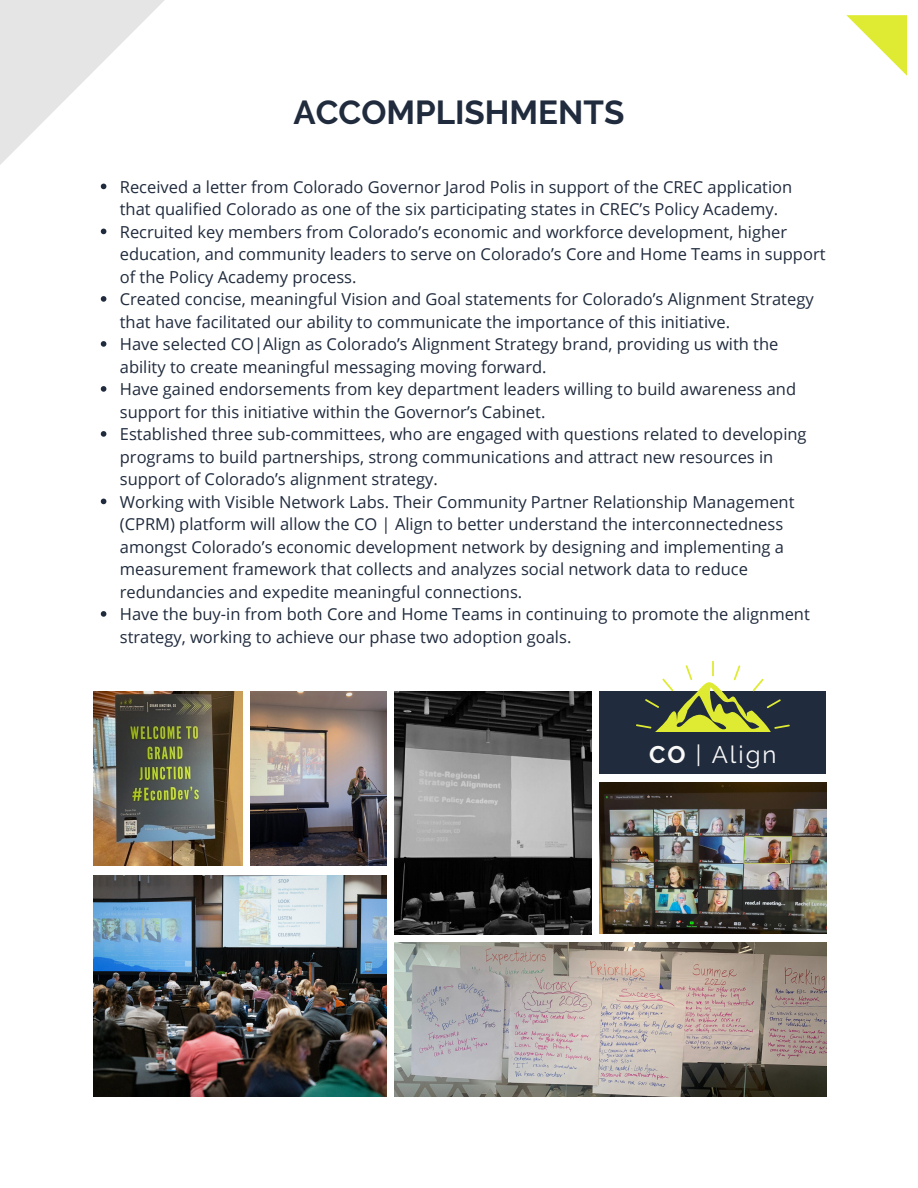
<style>
.page{position:relative;width:918px;height:1188px;background:#fff}
.page>*{position:absolute;margin:0;border:0;box-sizing:border-box;transform-origin:0 0}
.t1{font:700 33.15px "Raleway";color:#202b3d}
.t2{font:24px "Raleway";letter-spacing:.085em;color:#f9f9f9}
.t3{font:16.5px/22.5px "Open Sans";color:#202b3d}
.s1{font-weight:700}
</style>
<div class="page">
<svg style="left:846px;top:15px;width:61px;height:61px"></svg>
<svg style="left:0;top:0;width:165px;height:165px"></svg>
<img style="left:94px;top:876px;width:292px;height:220px">
<img style="left:394px;top:691px;width:197px;height:243px">
<img style="left:251px;top:691px;width:136px;height:174px">
<img style="left:394px;top:942px;width:432px;height:155px">
<img style="left:94px;top:691px;width:148px;height:174px">
<img style="left:600px;top:782px;width:227px;height:151px">
<div style="left:600px;top:691px;width:226px;height:82px;background:#202b3d"></div>
<svg style="left:636px;top:661px;width:154px;height:71px"></svg>
<svg style="left:101px;top:184px;width:5px;height:5px"></svg>
<svg style="left:101px;top:229px;width:5px;height:5px"></svg>
<svg style="left:101px;top:296px;width:5px;height:6px"></svg>
<svg style="left:101px;top:341px;width:5px;height:6px"></svg>
<svg style="left:101px;top:386px;width:5px;height:6px"></svg>
<svg style="left:101px;top:431px;width:5px;height:6px"></svg>
<svg style="left:101px;top:499px;width:5px;height:5px"></svg>
<svg style="left:101px;top:611px;width:5px;height:6px"></svg>
<h1 class="t1" style="left:294px;top:93px;width:332px">ACCOMPLISHMENTS</h1>
<p class="t3" style="left:120px;top:175px;width:674px">Received a letter from Colorado Governor Jarod Polis in support of the CREC application that qualified Colorado as one of the six participating states in CREC’s Policy Academy.</p>
<p class="t3" style="left:120px;top:220px;width:707px">Recruited key members from Colorado’s economic and workforce development, higher education, and community leaders to serve on Colorado’s Core and Home Teams in support of the Policy Academy process.</p>
<p class="t3" style="left:120px;top:287px;width:695px">Created concise, meaningful Vision and Goal statements for Colorado’s Alignment Strategy that have facilitated our ability to communicate the importance of this initiative.</p>
<p class="t3" style="left:120px;top:332px;width:660px">Have selected CO|Align as Colorado’s Alignment Strategy brand, providing us with the ability to create meaningful messaging moving forward.</p>
<p class="t3" style="left:120px;top:377px;width:678px">Have gained endorsements from key department leaders willing to build awareness and support for this initiative within the Governor’s Cabinet.</p>
<p class="t3" style="left:120px;top:422px;width:688px">Established three sub-committees, who are engaged with questions related to developing programs to build partnerships, strong communications and attract new resources in support of Colorado’s alignment strategy.</p>
<p class="t3" style="left:120px;top:490px;width:676px">Working with Visible Network Labs. Their Community Partner Relationship Management (CPRM) platform will allow the CO | Align to better understand the interconnectedness amongst Colorado’s economic development network by designing and implementing a measurement framework that collects and analyzes social network data to reduce redundancies and expedite meaningful connections.</p>
<p class="t3" style="left:120px;top:602px;width:692px">Have the buy-in from both Core and Home Teams in continuing to promote the alignment strategy, working to achieve our phase two adoption goals.</p>
<p class="t2" style="left:649px;top:740px;width:129px"><span class="s1">CO</span> | Align</p>
</div>
